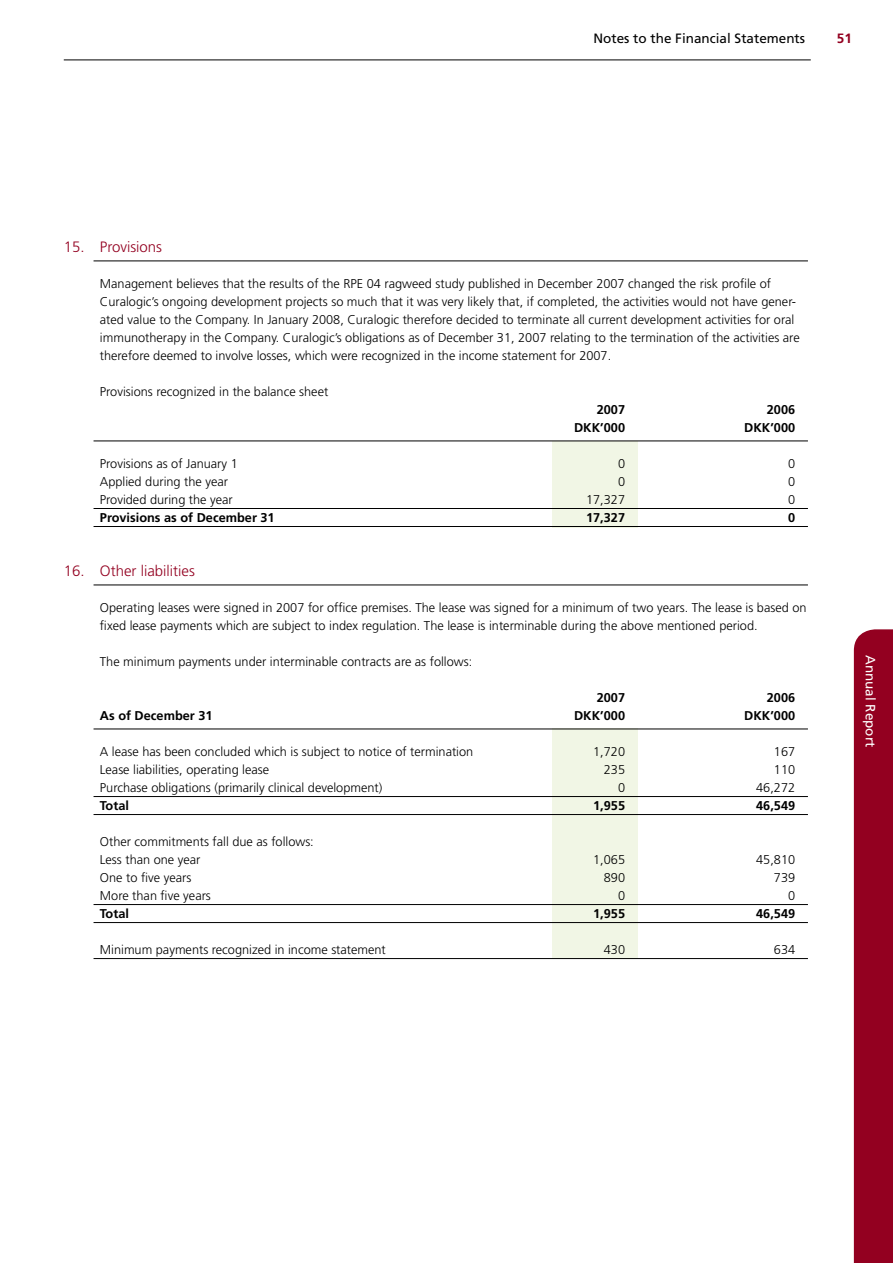
<style>
.page{position:relative;width:893px;height:1263px;background:#fff}
.page>*{position:absolute;margin:0;border:0;box-sizing:border-box;transform-origin:0 0}
.t1{font:300 15px "Frutiger";color:#930020}
.t2{font:13.5px "Frutiger";color:#000}
.t3{font:13.5px "Frutiger";color:#fff}
.t4{font:700 13.5px "Frutiger";color:#930020}
.t5{font:300 12.75px/18px "Frutiger";color:#000}
.t6{font:700 12.75px "Frutiger";color:#000}
</style>
<div class="page">
<div style="left:854px;top:629px;width:39px;height:634px;background:#930020"></div>
<hr style="left:64px;top:60px;width:747px;height:1px;background:#000">
<div style="left:553px;top:441px;width:85px;height:86px;background:#f1f6e5"></div>
<div style="left:553px;top:729px;width:85px;height:230px;background:#f1f6e5"></div>
<hr style="left:94px;top:261px;width:714px;height:1px;background:#000">
<hr style="left:94px;top:441px;width:714px;height:1px;background:#000">
<hr style="left:94px;top:508px;width:714px;height:1px;background:#000">
<hr style="left:94px;top:526px;width:714px;height:1px;background:#000">
<hr style="left:94px;top:585px;width:714px;height:1px;background:#000">
<hr style="left:94px;top:729px;width:714px;height:1px;background:#000">
<hr style="left:94px;top:796px;width:714px;height:1px;background:#000">
<hr style="left:94px;top:814px;width:714px;height:1px;background:#000">
<hr style="left:94px;top:904px;width:714px;height:1px;background:#000">
<hr style="left:94px;top:922px;width:714px;height:1px;background:#000">
<hr style="left:94px;top:958px;width:714px;height:1px;background:#000">
<p class="t2" style="left:593px;top:30px;width:213px">Notes to the Financial Statements</p>
<p class="t4" style="left:837px;top:30px;width:17px">51</p>
<p class="t1" style="left:64px;top:238px;width:100px">15. Provisions</p>
<p class="t5" style="left:100px;top:275px;width:701px">Management believes that the results of the RPE 04 ragweed study published in December 2007 changed the risk profile of Curalogic’s ongoing development projects so much that it was very likely that, if completed, the activities would not have gener&shy;ated value to the Company. In January 2008, Curalogic therefore decided to terminate all current development activities for oral immunotherapy in the Company. Curalogic’s obligations as of December 31, 2007 relating to the termination of the activities are therefore deemed to involve losses, which were recognized in the income statement for 2007.</p>
<p class="t5" style="left:100px;top:383px;width:230px">Provisions recognized in the balance sheet</p>
<p class="t6" style="left:597px;top:402px;width:30px">2007</p>
<p class="t6" style="left:767px;top:402px;width:30px">2006</p>
<p class="t6" style="left:574px;top:420px;width:53px">DKK’000</p>
<p class="t6" style="left:744px;top:420px;width:53px">DKK’000</p>
<p class="t5" style="left:100px;top:455px;width:139px">Provisions as of January 1</p>
<p class="t5" style="left:618px;top:455px;width:9px">0</p>
<p class="t5" style="left:788px;top:455px;width:9px">0</p>
<p class="t5" style="left:100px;top:473px;width:130px">Applied during the year</p>
<p class="t5" style="left:618px;top:473px;width:9px">0</p>
<p class="t5" style="left:788px;top:473px;width:9px">0</p>
<p class="t5" style="left:100px;top:491px;width:134px">Provided during the year</p>
<p class="t5" style="left:586px;top:491px;width:40px">17,327</p>
<p class="t5" style="left:788px;top:491px;width:9px">0</p>
<p class="t6" style="left:100px;top:510px;width:176px">Provisions as of December 31</p>
<p class="t6" style="left:586px;top:510px;width:40px">17,327</p>
<p class="t6" style="left:788px;top:510px;width:9px">0</p>
<p class="t1" style="left:64px;top:562px;width:133px">16. Other liabilities</p>
<p class="t5" style="left:100px;top:599px;width:708px">Operating leases were signed in 2007 for office premises. The lease was signed for a minimum of two years. The lease is based on fixed lease payments which are subject to index regulation. The lease is interminable during the above mentioned period.</p>
<p class="t5" style="left:100px;top:653px;width:374px">The minimum payments under interminable contracts are as follows:</p>
<p class="t6" style="left:597px;top:690px;width:30px">2007</p>
<p class="t6" style="left:767px;top:690px;width:30px">2006</p>
<p class="t6" style="left:100px;top:708px;width:114px">As of December 31</p>
<p class="t6" style="left:574px;top:708px;width:53px">DKK’000</p>
<p class="t6" style="left:744px;top:708px;width:53px">DKK’000</p>
<p class="t5" style="left:100px;top:743px;width:375px">A lease has been concluded which is subject to notice of termination</p>
<p class="t5" style="left:593px;top:743px;width:33px">1,720</p>
<p class="t5" style="left:774px;top:743px;width:23px">167</p>
<p class="t5" style="left:100px;top:761px;width:171px">Lease liabilities, operating lease</p>
<p class="t5" style="left:604px;top:761px;width:23px">235</p>
<p class="t5" style="left:774px;top:761px;width:23px">110</p>
<p class="t5" style="left:100px;top:779px;width:284px">Purchase obligations (primarily clinical development)</p>
<p class="t5" style="left:618px;top:779px;width:9px">0</p>
<p class="t5" style="left:756px;top:779px;width:40px">46,272</p>
<p class="t6" style="left:100px;top:798px;width:31px">Total</p>
<p class="t6" style="left:593px;top:798px;width:33px">1,955</p>
<p class="t6" style="left:756px;top:798px;width:40px">46,549</p>
<p class="t5" style="left:100px;top:833px;width:215px">Other commitments fall due as follows:<br>Less than one year</p>
<p class="t5" style="left:593px;top:851px;width:33px">1,065</p>
<p class="t5" style="left:756px;top:851px;width:40px">45,810</p>
<p class="t5" style="left:100px;top:869px;width:93px">One to five years</p>
<p class="t5" style="left:604px;top:869px;width:23px">890</p>
<p class="t5" style="left:774px;top:869px;width:23px">739</p>
<p class="t5" style="left:100px;top:887px;width:112px">More than five years</p>
<p class="t5" style="left:618px;top:887px;width:9px">0</p>
<p class="t5" style="left:788px;top:887px;width:9px">0</p>
<p class="t6" style="left:100px;top:906px;width:31px">Total</p>
<p class="t6" style="left:593px;top:906px;width:33px">1,955</p>
<p class="t6" style="left:756px;top:906px;width:40px">46,549</p>
<p class="t5" style="left:100px;top:941px;width:287px">Minimum payments recognized in income statement</p>
<p class="t5" style="left:604px;top:941px;width:23px">430</p>
<p class="t5" style="left:774px;top:941px;width:23px">634</p>
<p class="t3" style="left:878px;top:655px;width:94px;rotate:90deg">Annual Report</p>
</div>
